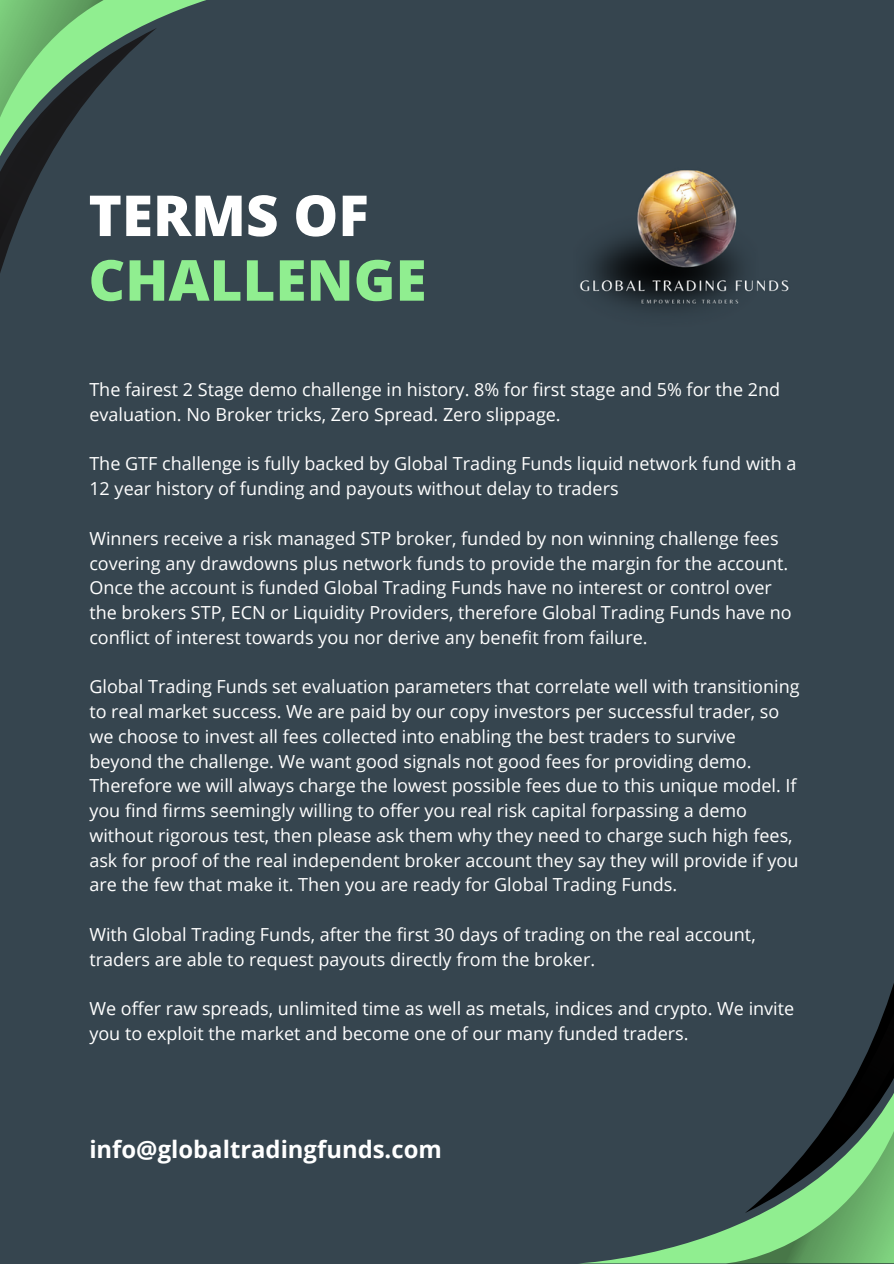
<style>
.page{position:relative;width:894px;height:1264px;background:#fff}
.page>*{position:absolute;margin:0;border:0;box-sizing:border-box;transform-origin:0 0}
.t1{font:800 56.55px/64.7px "Open Sans";color:#90ee90}
.t2{font:700 23.85px "Open Sans";color:#fff}
.t3{font:18px/24.8px "Open Sans";color:#fff}
.s1{color:#fff}
</style>
<div class="page">
<div style="left:0;top:0;width:893px;height:1263px;background:#36454f"></div>
<svg style="left:0;top:0;width:177px;height:273px"></svg>
<svg style="left:584px;top:1230px;width:141px;height:33px"></svg>
<svg style="left:725px;top:986px;width:168px;height:277px"></svg>
<img style="left:580px;top:170px;width:209px;height:140px">
<p class="t1" style="left:88px;top:182px;width:339px"><span class="s1">TERMS OF<br></span>CHALLENGE</p>
<p class="t3" style="left:89px;top:377px;width:692px">The fairest 2 Stage demo challenge in history. 8% for first stage and 5% for the 2nd evaluation. No Broker tricks, Zero Spread. Zero slippage.</p>
<p class="t3" style="left:89px;top:451px;width:708px">The GTF challenge is fully backed by Global Trading Funds liquid network fund with a<br>12 year history of funding and payouts without delay to traders</p>
<h1 class="t3" style="left:89px;top:525px;width:703px">Winners receive a risk managed STP broker, funded by non winning challenge fees covering any drawdowns plus network funds to provide the margin for the account.<br>Once the account is funded Global Trading Funds have no interest or control over the brokers STP, ECN or Liquidity Providers, therefore Global Trading Funds have no conflict of interest towards you nor derive any benefit from failure.</h1>
<p class="t3" style="left:89px;top:674px;width:711px">Global Trading Funds set evaluation parameters that correlate well with transitioning to real market success. We are paid by our copy investors per successful trader, so we choose to invest all fees collected into enabling the best traders to survive beyond the challenge. We want good signals not good fees for providing demo.<br>Therefore we will always charge the lowest possible fees due to this unique model. If you find firms seemingly willing to offer you real risk capital forpassing a demo without rigorous test, then please ask them why they need to charge such high fees, ask for proof of the real independent broker account they say they will provide if you are the few that make it. Then you are ready for Global Trading Funds.</p>
<p class="t3" style="left:89px;top:921px;width:667px">With Global Trading Funds, after the first 30 days of trading on the real account, traders are able to request payouts directly from the broker.</p>
<p class="t3" style="left:89px;top:995px;width:706px">We offer raw spreads, unlimited time as well as metals, indices and crypto. We invite you to exploit the market and become one of our many funded traders.</p>
<p class="t2" style="left:89px;top:1132px;width:354px">info@globaltradingfunds.com</p>
</div>
